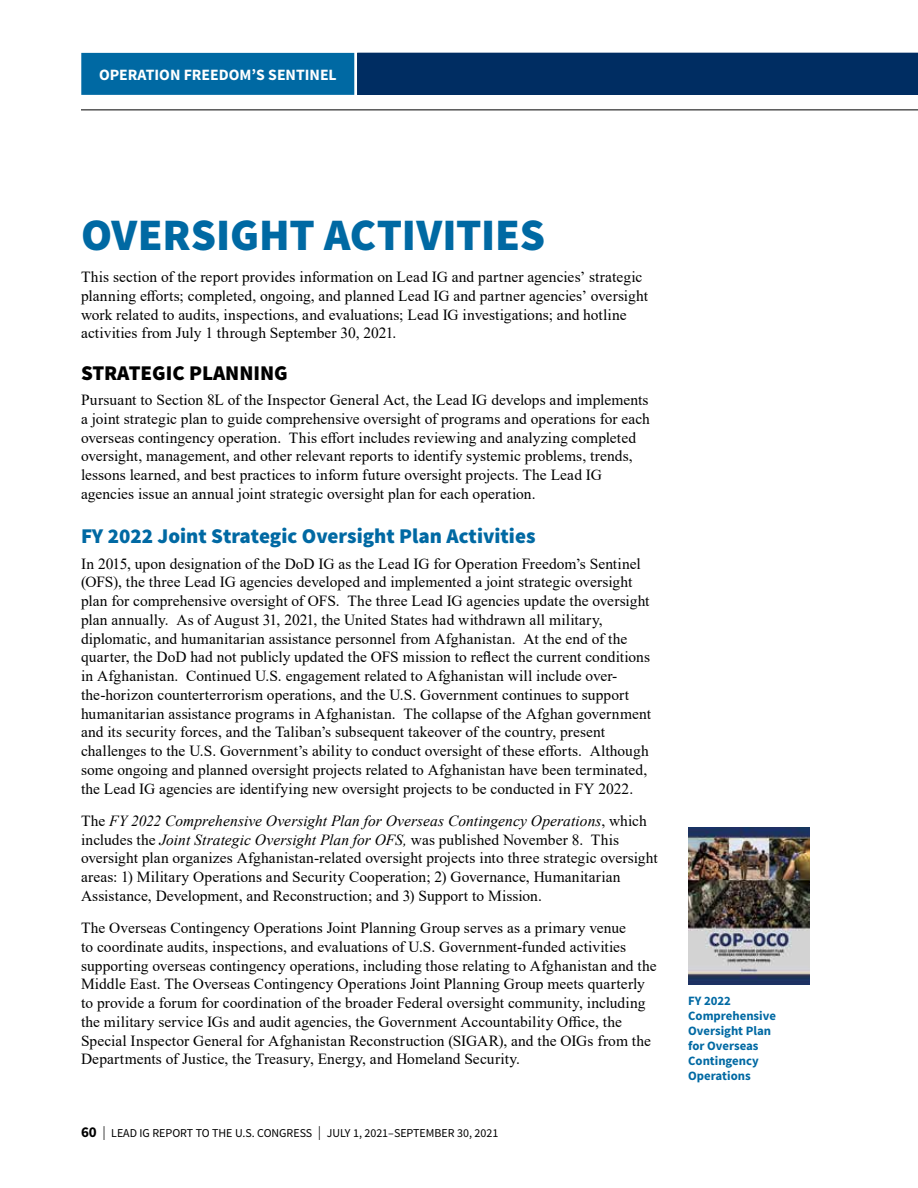
<style>
.page{position:relative;width:918px;height:1188px;background:#fff}
.page>*{position:absolute;margin:0;border:0;box-sizing:border-box;transform-origin:0 0}
.t1{font:900 45px "Source Sans Pro";letter-spacing:-.005em;color:#0069a3}
.t2{font:900 21px "Source Sans Pro";color:#0069a3}
.t3{font:900 21px "Source Sans Pro";color:#000}
.t4{font:700 15.75px "Source Sans Pro";color:#fff}
.t5{font:15.45px/18.8px "Times New Roman";letter-spacing:.005em;color:#000}
.t6{font:700 12.75px/15px "Source Sans Pro";color:#0069a3}
.t7{font:12px "Source Sans Pro";color:#000}
.s1{font-style:italic}
.s2{font-weight:700;font-size:15px}
.s3{font-weight:200;font-size:21px}
</style>
<div class="page">
<hr style="left:81px;top:110px;width:837px;height:1px;background:#000">
<div style="left:357px;top:53px;width:561px;height:42px;background:#002d62"></div>
<div style="left:81px;top:53px;width:273px;height:42px;background:#0069a3"></div>
<img style="left:688px;top:827px;width:122px;height:157px">
<p class="t4" style="left:99px;top:64px;width:239px">OPERATION FREEDOM’S SENTINEL</p>
<h1 class="t1" style="left:81px;top:205px;width:466px">OVERSIGHT ACTIVITIES</h1>
<p class="t5" style="left:81px;top:267px;width:568px">This section of the report provides information on Lead IG and partner agencies’ strategic planning efforts; completed, ongoing, and planned Lead IG and partner agencies’ oversight work related to audits, inspections, and evaluations; Lead IG investigations; and hotline activities from July 1 through September 30, 2021.</p>
<h3 class="t3" style="left:81px;top:359px;width:208px">STRATEGIC PLANNING</h3>
<p class="t5" style="left:81px;top:390px;width:570px">Pursuant to Section 8L of the Inspector General Act, the Lead IG develops and implements a joint strategic plan to guide comprehensive oversight of programs and operations for each overseas contingency operation. This effort includes reviewing and analyzing completed oversight, management, and other relevant reports to identify systemic problems, trends, lessons learned, and best practices to inform future oversight projects. The Lead IG agencies issue an annual joint strategic oversight plan for each operation.</p>
<h4 class="t2" style="left:81px;top:522px;width:456px">FY 2022 Joint Strategic Oversight Plan Activities</h4>
<p class="t5" style="left:81px;top:553px;width:572px">In 2015, upon designation of the DoD IG as the Lead IG for Operation Freedom’s Sentinel (OFS), the three Lead IG agencies developed and implemented a joint strategic oversight plan for comprehensive oversight of OFS. The three Lead IG agencies update the oversight plan annually. As of August 31, 2021, the United States had withdrawn all military, diplomatic, and humanitarian assistance personnel from Afghanistan. At the end of the quarter, the DoD had not publicly updated the OFS mission to reflect the current conditions in Afghanistan. Continued U.S. engagement related to Afghanistan will include over&shy;the-horizon counterterrorism operations, and the U.S. Government continues to support humanitarian assistance programs in Afghanistan. The collapse of the Afghan government and its security forces, and the Taliban’s subsequent takeover of the country, present challenges to the U.S. Government’s ability to conduct oversight of these efforts. Although some ongoing and planned oversight projects related to Afghanistan have been terminated, the Lead IG agencies are identifying new oversight projects to be conducted in FY 2022.</p>
<p class="t5" style="left:81px;top:811px;width:578px">The <span class="s1">FY 2022 Comprehensive Oversight Plan for Overseas Contingency Operations</span>, which includes the <span class="s1">Joint Strategic Oversight Plan for OFS,</span> was published November 8. This oversight plan organizes Afghanistan-related oversight projects into three strategic oversight areas: 1) Military Operations and Security Cooperation; 2) Governance, Humanitarian Assistance, Development, and Reconstruction; and 3) Support to Mission.</p>
<p class="t5" style="left:81px;top:918px;width:577px">The Overseas Contingency Operations Joint Planning Group serves as a primary venue<br>to coordinate audits, inspections, and evaluations of U.S. Government-funded activities supporting overseas contingency operations, including those relating to Afghanistan and the Middle East. The Overseas Contingency Operations Joint Planning Group meets quarterly to provide a forum for coordination of the broader Federal oversight community, including the military service IGs and audit agencies, the Government Accountability Office, the Special Inspector General for Afghanistan Reconstruction (SIGAR), and the OIGs from the Departments of Justice, the Treasury, Energy, and Homeland Security.</p>
<p class="t7" style="left:81px;top:1125px;width:419px"><span class="s2">60</span> <span class="s3">I</span> LEAD IG REPORT TO THE U.S. CONGRESS <span class="s3">I</span> JULY 1, 2021–SEPTEMBER 30, 2021</p>
<p class="t6" style="left:688px;top:994px;width:89px">FY 2022<br>Comprehensive<br>Oversight Plan for Overseas<br>Contingency<br>Operations</p>
</div>
